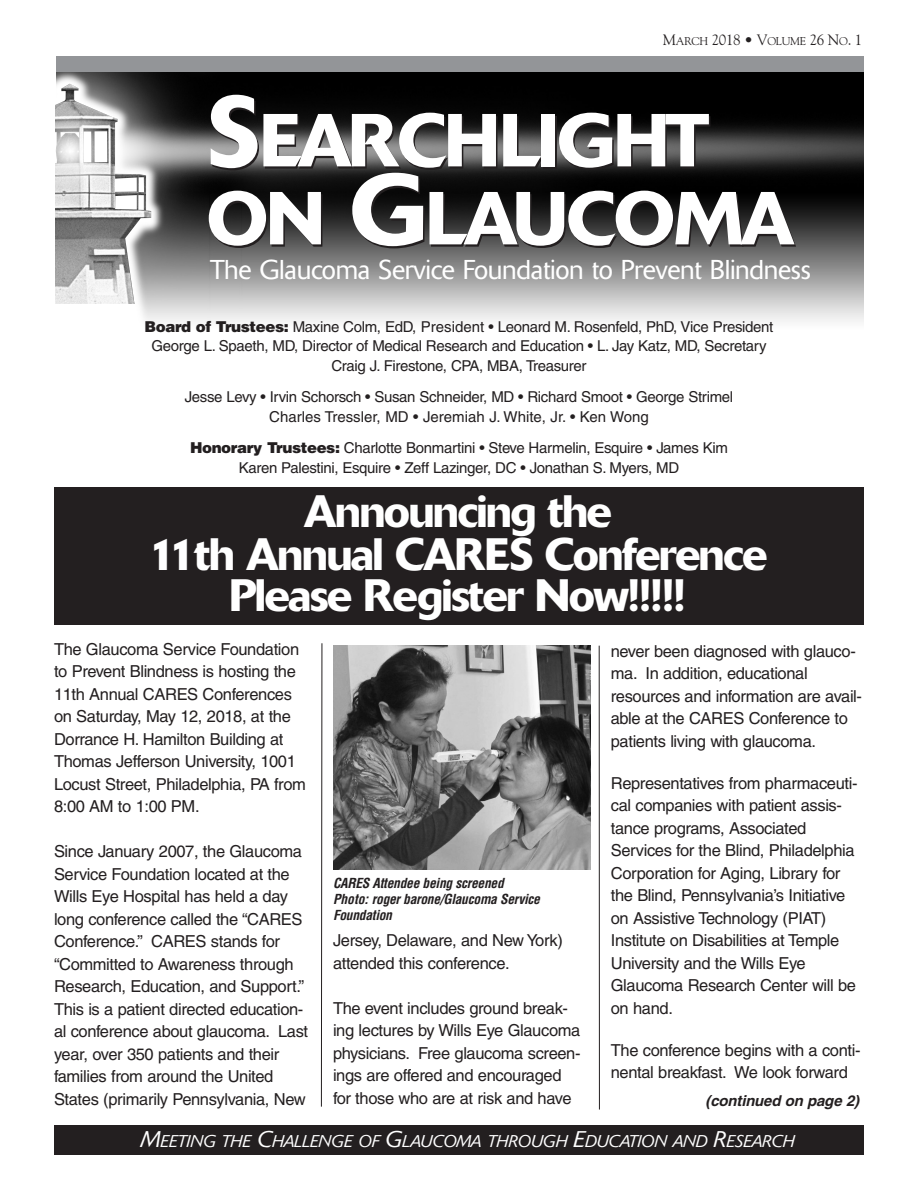
<style>
.page{position:relative;width:918px;height:1188px;background:#fff}
.page>*{position:absolute;margin:0;border:0;box-sizing:border-box;transform-origin:0 0}
.t1{font:500 74.25px/78px "Delta";letter-spacing:-.03em;color:#fff}
.t2{font:500 45px/42px "Delta";letter-spacing:-.04em;color:#fff;text-align:center}
.t3{font:300 27px "Delta";letter-spacing:-.01em;color:#fff}
.t4{font:italic 300 16.8px "Delta";letter-spacing:-.01em;color:#fff}
.t5{font:16.5px/22.5px "Helvetica";letter-spacing:-.02em;color:#231f20}
.t6{font:15px/19.5px "Helvetica";letter-spacing:-.02em;color:#231f20;text-align:center}
.t7{font:15px "Goudy";letter-spacing:-.02em;color:#231f20}
.t8{font:italic 700 15px "Helvetica";color:#231f20}
.t9{font:italic 700 condensed 13.5px/16.2px "Helvetica";color:#231f20}
.s1{font-size:11.25px}
.s2{font-size:99px}
.s3{font-weight:900}
.s4{font-size:22.5px}
</style>
<div class="page">
<svg style="left:321px;top:643px;width:279px;height:467px"></svg>
<div style="left:54px;top:1125px;width:810px;height:30px;background:#231f20"></div>
<div style="left:54px;top:488px;width:810px;height:137px;background:#231f20"></div>
<img style="left:56px;top:72px;width:808px;height:250px">
<div style="left:56px;top:56px;width:808px;height:16px;background:#939598"></div>
<img style="left:56px;top:84px;width:96px;height:219px">
<img style="left:333px;top:646px;width:258px;height:223px">
<p class="t7" style="left:663px;top:33px;width:201px">M<span class="s1">ARCH</span> 2018 • V<span class="s1">OLUME</span> 26 N<span class="s1">O</span>. 1</p>
<h1 class="t1" style="left:206px;top:109px;width:590px"><span class="s2">S</span>EARCHLIGHT<br>ON <span class="s2">G</span>LAUCOMA</h1>
<h3 class="t3" style="left:210px;top:260px;width:602px">The Glaucoma Service Foundation to Prevent Blindness</h3>
<p class="t6" style="left:145px;top:318px;width:630px"><span class="s3">Board of Trustees:</span> Maxine Colm, EdD, President • Leonard M. Rosenfeld, PhD, Vice President<br>George L. Spaeth, MD, Director of Medical Research and Education • L. Jay Katz, MD, Secretary<br>Craig J. Firestone, CPA, MBA, Treasurer</p>
<p class="t6" style="left:185px;top:389px;width:550px">Jesse Levy • Irvin Schorsch • Susan Schneider, MD • Richard Smoot • George Strimel<br>Charles Tressler, MD • Jeremiah J. White, Jr. • Ken Wong</p>
<p class="t6" style="left:190px;top:440px;width:539px"><span class="s3">Honorary Trustees:</span> Charlotte Bonmartini • Steve Harmelin, Esquire • James Kim<br>Karen Palestini, Esquire • Zeff Lazinger, DC • Jonathan S. Myers, MD</p>
<h2 class="t2" style="left:148px;top:495px;width:621px">Announcing the<br>11th Annual CARES Conference<br>Please Register Now!!!!!</h2>
<p class="t5" style="left:54px;top:639px;width:253px">The Glaucoma Service Foundation to Prevent Blindness is hosting the<br>11th Annual CARES Conferences on Saturday, May 12, 2018, at the<br>Dorrance H. Hamilton Building at<br>Thomas Jefferson University, 1001<br>Locust Street, Philadelphia, PA from<br>8:00 AM to 1:00 PM.</p>
<p class="t5" style="left:54px;top:842px;width:256px">Since January 2007, the Glaucoma Service Foundation located at the Wills Eye Hospital has held a day long conference called the “CARES Conference.” CARES stands for “Committed to Awareness through Research, Education, and Support.” This is a patient directed education&shy;al conference about glaucoma. Last year, over 350 patients and their families from around the United States (primarily Pennsylvania, New</p>
<p class="t5" style="left:611px;top:641px;width:253px">never been diagnosed with glauco&shy;ma. In addition, educational resources and information are avail&shy;able at the CARES Conference to patients living with glaucoma.</p>
<p class="t5" style="left:611px;top:773px;width:248px">Representatives from pharmaceuti&shy;cal companies with patient assis&shy;tance programs, Associated<br>Services for the Blind, Philadelphia<br>Corporation for Aging, Library for the Blind, Pennsylvania’s Initiative on Assistive Technology (PIAT)<br>Institute on Disabilities at Temple<br>University and the Wills Eye<br>Glaucoma Research Center will be on hand.</p>
<p class="t5" style="left:611px;top:1040px;width:251px">The conference begins with a conti&shy;nental breakfast. We look forward</p>
<p class="t8" style="left:706px;top:1095px;width:158px">(continued on page 2)</p>
<p class="t4" style="left:141px;top:1135px;width:656px"><span class="s4">M</span>EETING THE <span class="s4">C</span>HALLENGE OF <span class="s4">G</span>LAUCOMA THROUGH <span class="s4">E</span>DUCATION AND <span class="s4">R</span>ESEARCH</p>
<p class="t9" style="left:333px;top:876px;width:211px">CARES Attendee being screened<br>Photo: rogerbarone/Glaucoma Service<br>Foundation</p>
<p class="t5" style="left:333px;top:931px;width:231px">Jersey, Delaware, and New York) attended this conference.</p>
<p class="t5" style="left:333px;top:998px;width:249px">The event includes ground break&shy;ing lectures by Wills Eye Glaucoma physicians. Free glaucoma screen&shy;ings are offered and encouraged for those who are at risk and have</p>
</div>
